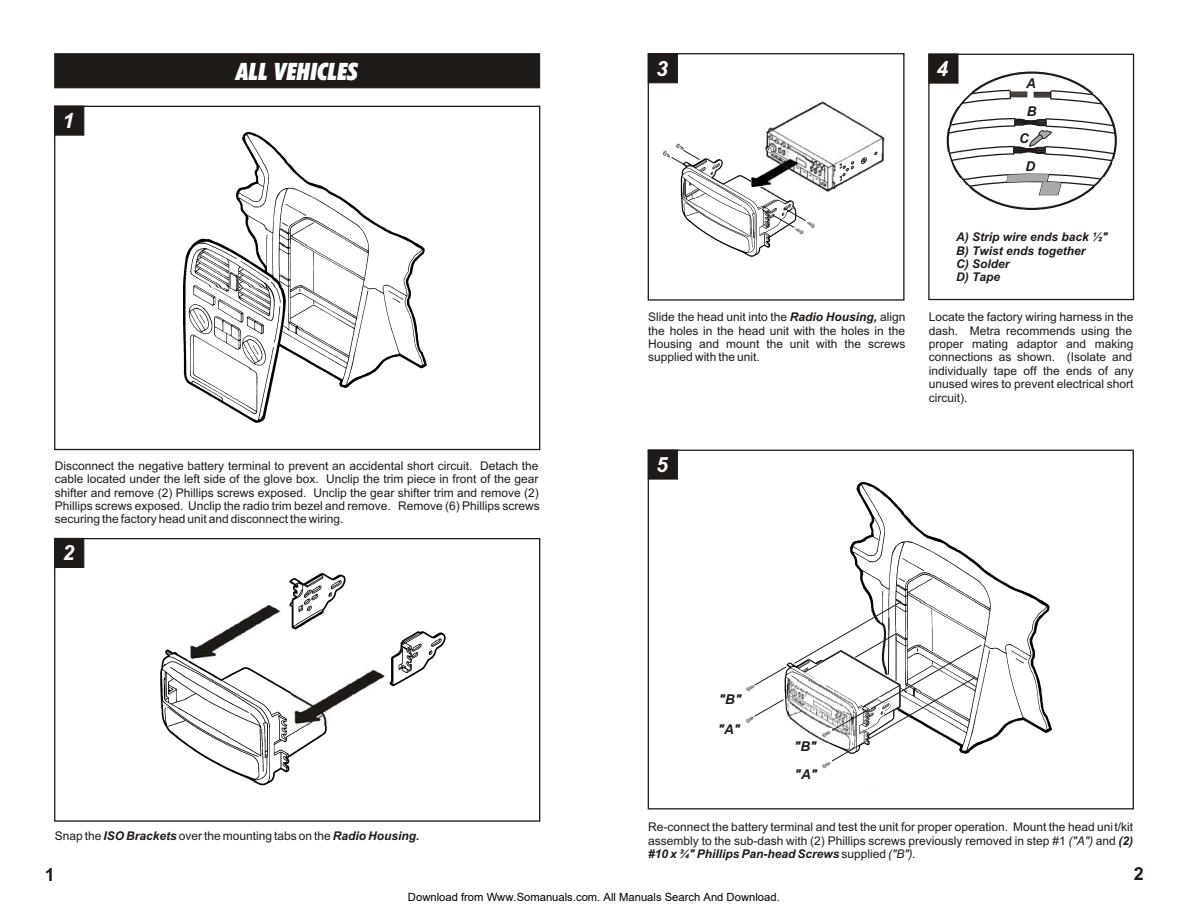
<style>
.page{position:relative;width:1188px;height:918px;background:#fff}
.page>*{position:absolute;margin:0;border:0;box-sizing:border-box;transform-origin:0 0}
.t1{font:24px "Futura X Blk Cn It BT";color:#fff}
.t2{font:italic 700 21px "Arial";color:#fff}
.t3{font:700 18px "Arial";color:#1f1a17}
.t4{font:italic 700 13.5px/28.2px "Arial";color:#1f1a17}
.t5{font:12px/13.4px "Arial";color:#1f1a17;text-align:justify}
.t6{font:italic 700 12px/13.4px "Arial";color:#1f1a17}
.t7{font:11.25px "Arial";color:#000}
.s1{font-weight:700;font-style:italic}
.s2{font-style:italic}
</style>
<div class="page">
<div style="left:55px;top:106px;width:29px;height:29px;background:#1f1a17;border:1px solid #1f1a17"></div>
<div style="left:55px;top:54px;width:485px;height:34px;background:#1f1a17;border:1px solid #1f1a17"></div>
<div style="left:55px;top:538px;width:29px;height:30px;background:#1f1a17;border:1px solid #1f1a17"></div>
<div style="left:54px;top:538px;width:486px;height:284px;border:1px solid #1f1a17"></div>
<div style="left:648px;top:54px;width:30px;height:29px;background:#1f1a17;border:1px solid #1f1a17"></div>
<div style="left:648px;top:53px;width:257px;height:248px;border:1px solid #1f1a17"></div>
<div style="left:648px;top:450px;width:30px;height:29px;background:#1f1a17;border:1px solid #1f1a17"></div>
<div style="left:928px;top:54px;width:206px;height:246px;border:1px solid #1f1a17"></div>
<div style="left:929px;top:54px;width:29px;height:29px;background:#1f1a17"></div>
<svg style="left:944px;top:62px;width:173px;height:134px"></svg>
<img style="left:289px;top:573px;width:157px;height:114px">
<img style="left:160px;top:647px;width:170px;height:139px">
<img style="left:187px;top:604px;width:95px;height:56px">
<img style="left:292px;top:668px;width:94px;height:57px">
<img style="left:680px;top:158px;width:115px;height:100px">
<svg style="left:772px;top:207px;width:43px;height:28px"></svg>
<svg style="left:663px;top:143px;width:38px;height:22px"></svg>
<img style="left:751px;top:159px;width:12px;height:27px">
<img style="left:763px;top:101px;width:122px;height:94px">
<svg style="left:861px;top:157px;width:6px;height:8px"></svg>
<svg style="left:839px;top:161px;width:15px;height:21px"></svg>
<img style="left:184px;top:132px;width:243px;height:291px">
<img style="left:850px;top:482px;width:202px;height:262px">
<svg style="left:745px;top:590px;width:237px;height:201px"></svg>
<h2 class="t2" style="left:62px;top:113px;width:13px">1</h2>
<h1 class="t1" style="left:236px;top:62px;width:123px">ALL VEHICLES</h1>
<p class="t5" style="left:55px;top:460px;width:487px">Disconnect the negative battery terminal to prevent an accidental short circuit. Detach the cable located under the left side of the glove box. Unclip the trim piece in front of the gear shifter and remove (2) Phillips screws exposed. Unclip the gear shifter trim and remove (2)<br>Phillips screws exposed. Unclip the radio trim bezel and remove. Remove (6) Phillips screws securing the factory head unit and disconnect the wiring.</p>
<h2 class="t2" style="left:62px;top:545px;width:13px">2</h2>
<p class="t5" style="left:55px;top:831px;width:366px">Snap the <span class="s1">ISO Brackets</span> over the mounting tabs on the <span class="s1">Radio Housing.</span></p>
<h2 class="t2" style="left:656px;top:60px;width:13px">3</h2>
<h2 class="t2" style="left:937px;top:61px;width:13px">4</h2>
<p class="t4" style="left:1026px;top:71px;width:12px">A<br>B</p>
<p class="t4" style="left:1019px;top:126px;width:18px;line-height:27.8px;text-align:center">C<br>D</p>
<p class="t5" style="left:648px;top:311px;width:259px">Slide the head unit into the <span class="s1">Radio Housing,</span> align the holes in the head unit with the holes in the Housing and mount the unit with the screws supplied with the unit.</p>
<h2 class="t2" style="left:656px;top:457px;width:13px">5</h2>
<p class="t6" style="left:956px;top:231px;width:153px">A) Strip wire ends back ½"<br>B) Twist ends together<br>C) Solder<br>D) Tape</p>
<p class="t5" style="left:929px;top:311px;width:207px;text-align:left">Locate the factory wiring harness in the dash. Metra recommends using the proper mating adaptor and making connections as shown. (Isolate and individually tape off the ends of any unused wires to prevent electrical short circuit).</p>
<p class="t4" style="left:719px;top:687px;width:24px">"B"</p>
<p class="t4" style="left:718px;top:716px;width:24px">"A"</p>
<p class="t4" style="left:794px;top:733px;width:24px">"B"</p>
<p class="t4" style="left:795px;top:762px;width:24px">"A"</p>
<p class="t5" style="left:648px;top:822px;width:486px">Re-connect the battery terminal and test the unit for proper operation. Mount the head unit/kit assembly to the sub-dash with (2) Phillips screws previously removed in step #1 <span class="s2">("A")</span> and <span class="s1">(2) #10 x ¾" Phillips Pan-head Screws</span> supplied <span class="s2">("B").</span></p>
<h3 class="t3" style="left:45px;top:867px;width:12px">1</h3>
<h3 class="t3" style="left:1134px;top:867px;width:12px">2</h3>
<p class="t7" style="left:408px;top:890px;width:373px">Download from Www.Somanuals.com. All Manuals Search And Download.</p>
</div>
